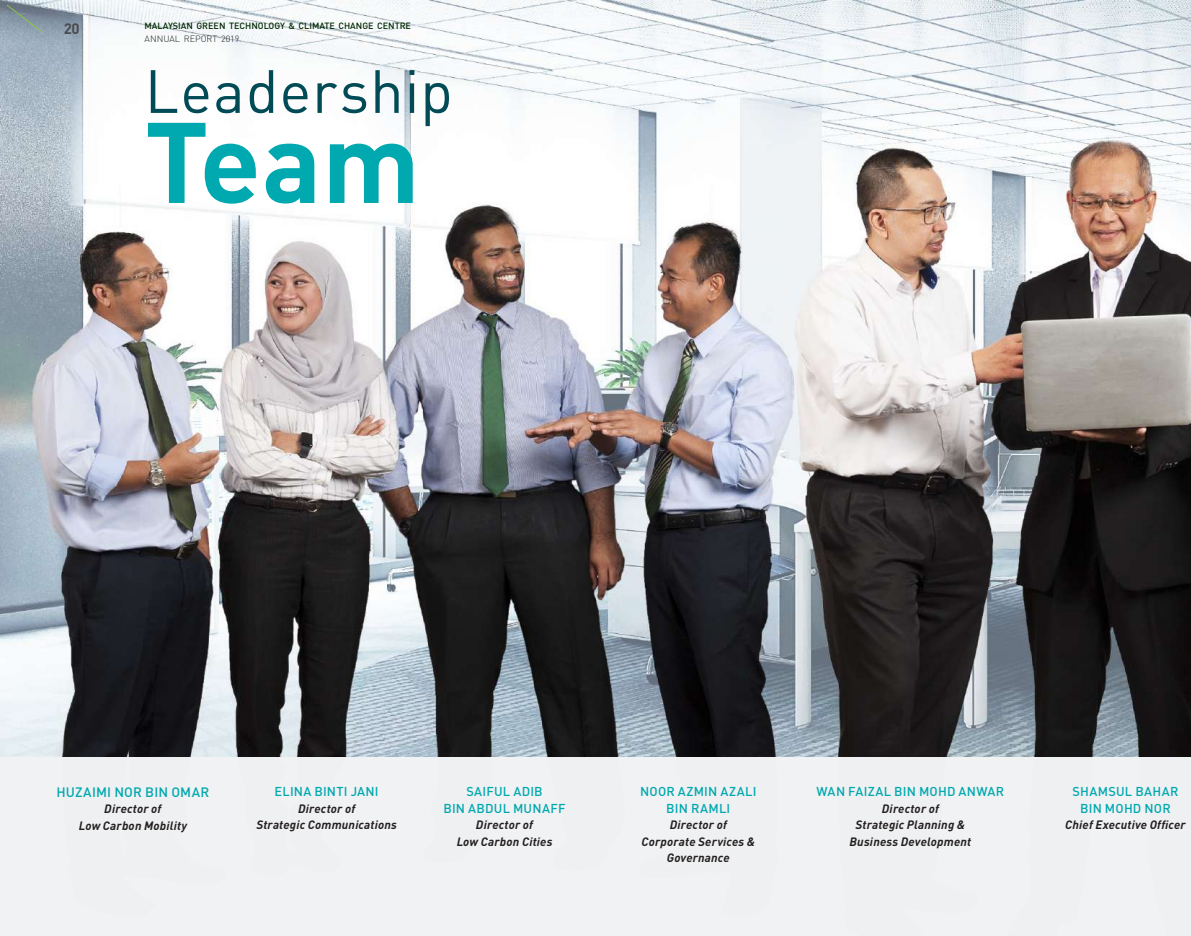
<style>
.page{position:relative;width:1191px;height:936px;background:#fff}
.page>*{position:absolute;margin:0;border:0;box-sizing:border-box;transform-origin:0 0}
.t1{font:700 112.5px "DIN";color:#00a8af}
.t2{font:60px "DIN";letter-spacing:.015em;color:#014b56}
.t3{font:700 15px "DIN";color:#4b4c4d}
.t4{font:500 13.5px "DIN";letter-spacing:.01em;color:#00a8af}
.t5{font:500 12.75px/16.5px "DIN";letter-spacing:.015em;color:#00a8af;text-align:center}
.t6{font:italic 700 12px/16.5px "DIN";letter-spacing:.015em;color:#231f20;text-align:center}
.t7{font:500 9px "DIN";color:#002700}
.t8{font:300 9px "DIN";color:#231f20}
</style>
<div class="page">
<img style="left:0;top:0;width:1191px;height:757px">
<div style="left:0;top:757px;width:1191px;height:178px;background:#f2f3f4"></div>
<svg style="left:6px;top:4px;width:36px;height:28px"></svg>
<p class="t3" style="left:64px;top:19px;width:17px">20</p>
<p class="t7" style="left:145px;top:20px;width:268px">MALAYSIAN GREEN TECHNOLOGY &amp; CLIMATE CHANGE CENTRE</p>
<p class="t8" style="left:145px;top:33px;width:96px">ANNUAL REPORT 2019</p>
<h2 class="t2" style="left:145px;top:54px;width:310px">Leadership</h2>
<h1 class="t1" style="left:145px;top:89px;width:277px">Team</h1>
<p class="t4" style="left:56px;top:783px;width:154px">HUZAIMI NOR BIN OMAR</p>
<p class="t6" style="left:79px;top:800px;width:110px">Director of<br>Low Carbon Mobility</p>
<p class="t5" style="left:274px;top:782px;width:106px">ELINA BINTI JANI</p>
<p class="t6" style="left:256px;top:799px;width:142px">Director of<br>Strategic Communications</p>
<p class="t5" style="left:443px;top:782px;width:124px">SAIFUL ADIB<br>BIN ABDUL MUNAFF</p>
<p class="t6" style="left:456px;top:816px;width:97px">Director of<br>Low Carbon Cities</p>
<p class="t5" style="left:640px;top:782px;width:118px">NOOR AZMIN AZALI<br>BIN RAMLI</p>
<p class="t6" style="left:641px;top:816px;width:115px">Director of<br>Corporate Services &amp;<br>Governance</p>
<p class="t5" style="left:816px;top:782px;width:189px">WAN FAIZAL BIN MOHD ANWAR</p>
<p class="t6" style="left:849px;top:799px;width:123px">Director of<br>Strategic Planning &amp;<br>Business Development</p>
<p class="t5" style="left:1072px;top:782px;width:107px">SHAMSUL BAHAR<br>BIN MOHD NOR</p>
<p class="t6" style="left:1065px;top:816px;width:122px">Chief Executive Officer</p>
</div>
